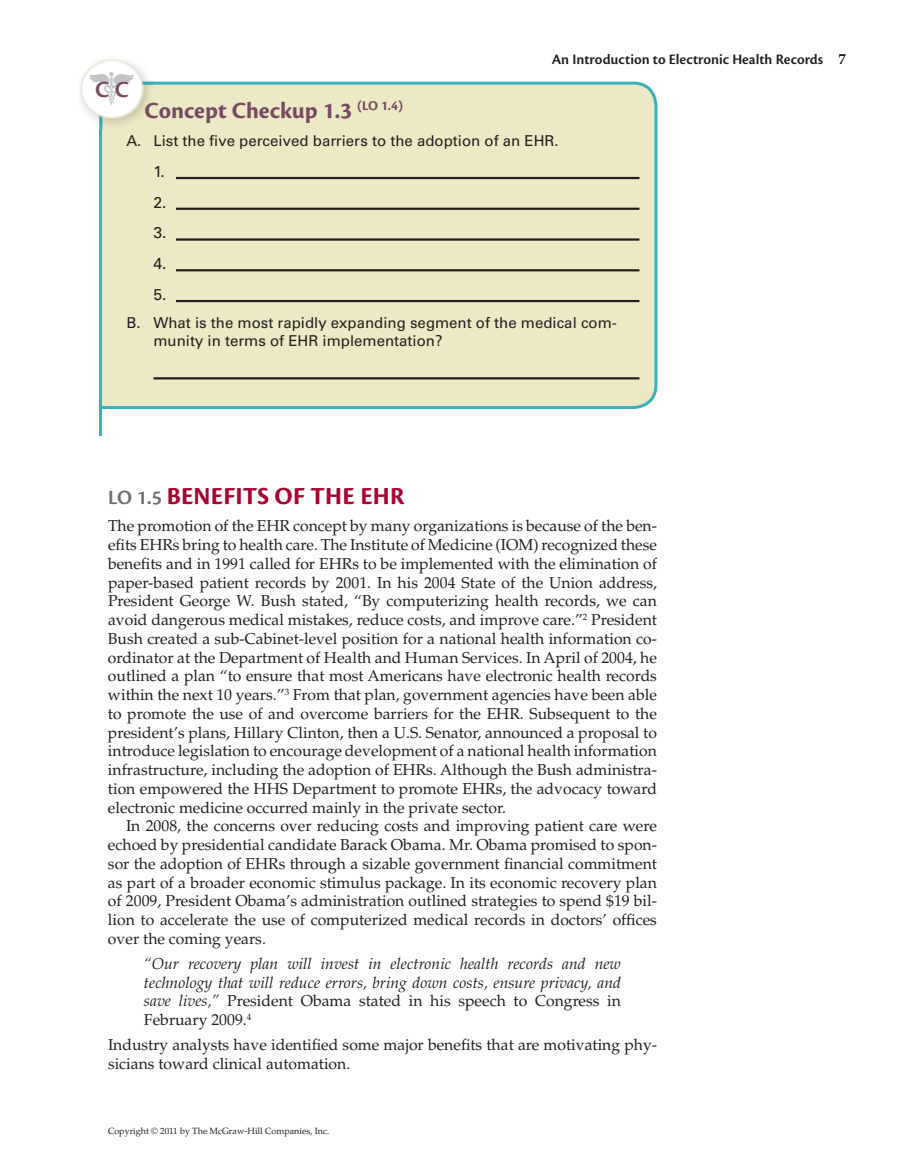
<style>
.page{position:relative;width:918px;height:1175px;background:#fff}
.page>*{position:absolute;margin:0;border:0;box-sizing:border-box;transform-origin:0 0}
.t1{font:700 25.5px "Cronos Pro";letter-spacing:.005em;color:#a80331}
.t2{font:700 24px "Cronos Pro";color:#764b60}
.t3{font:600 24px "Cronos Pro";color:#764b60}
.t4{font:15.75px/18.8px "Palatino LT Std";color:#231f20;text-align:justify}
.t5{font:italic 15.75px/18.8px "Palatino LT Std";color:#231f20;text-align:justify}
.t6{font:15.75px/30.8px "Univers LT Std";color:#231f20;text-align:justify}
.t7{font:15px/18.8px "Univers LT Std";color:#231f20}
.t8{font:600 15px "Cronos Pro";color:#231f20}
.t9{font:9px "Palatino LT Std";color:#231f20}
.s1{font-family:"Palatino LT Std";font-weight:700}
.s2{font-weight:600;font-size:21px;color:#6c6d70}
.s3{font-style:normal}
</style>
<div class="page">
<div style="left:102px;top:82px;width:555px;height:327px;background:#ede9c6"></div>
<hr style="left:99px;top:82px;width:3px;height:354px;background:#38b1bd">
<svg style="left:80px;top:59px;width:74px;height:70px"></svg>
<img style="left:90px;top:72px;width:44px;height:34px">
<hr style="left:176px;top:177px;width:463px;height:2px;background:#231f20">
<hr style="left:176px;top:208px;width:463px;height:2px;background:#231f20">
<hr style="left:176px;top:238px;width:463px;height:3px;background:#231f20">
<hr style="left:176px;top:269px;width:463px;height:2px;background:#231f20">
<hr style="left:176px;top:300px;width:463px;height:2px;background:#231f20">
<hr style="left:153px;top:377px;width:486px;height:2px;background:#231f20">
<h2 class="t3" style="left:95px;top:80px;width:35px">C C</h2>
<p class="t8" style="left:552px;top:54px;width:296px">An Introduction to Electronic Health Records <span class="s1">7</span></p>
<h2 class="t2" style="left:144px;top:102px;width:260px">Concept Checkup 1.3 <sup>(LO</sup> <sup>1.4)</sup></h2>
<p class="t7" style="left:126px;top:132px;width:434px">A. List the five perceived barriers to the adoption of an EHR.</p>
<p class="t6" style="left:153px;top:157px;width:15px">1.<br>2.<br>3.<br>4.<br>5.</p>
<p class="t7" style="left:153px;top:314px;width:465px;text-indent:-27px">B. What is the most rapidly expanding segment of the medical com&shy;munity in terms of EHR implementation?</p>
<h1 class="t1" style="left:108px;top:486px;width:298px"><span class="s2">LO 1.5</span> BENEFITS OF THE EHR</h1>
<p class="t4" style="left:108px;top:518px;width:551px">The promotion of the EHR concept by many organizations is because of the ben&shy;efits EHRs bring to health care. The Institute of Medicine (IOM) recognized these benefits and in 1991 called for EHRs to be implemented with the elimination of paper-based patient records by 2001. In his 2004 State of the Union address, President George W. Bush stated, “By computerizing health records, we can avoid dangerous medical mistakes, reduce costs, and improve care.”<sup>2</sup> President Bush created a sub-Cabinet-level position for a national health information co&shy;ordinator at the Department of Health and Human Services. In April of 2004, he outlined a plan “to ensure that most Americans have electronic health records within the next 10 years.”<sup>3</sup> From that plan, government agencies have been able to promote the use of and overcome barriers for the EHR. Subsequent to the president’s plans, Hillary Clinton, then a U.S. Senator, announced a proposal to introduce legislation to encourage development of a national health information infrastructure, including the adoption of EHRs. Although the Bush administra&shy;tion empowered the HHS Department to promote EHRs, the advocacy toward electronic medicine occurred mainly in the private sector.</p>
<p class="t4" style="left:108px;top:818px;width:551px;text-indent:18px">In 2008, the concerns over reducing costs and improving patient care were echoed by presidential candidate Barack Obama. Mr. Obama promised to spon&shy;sor the adoption of EHRs through a sizable government financial commitment as part of a broader economic stimulus package. In its economic recovery plan of 2009, President Obama’s administration outlined strategies to spend $19 bil&shy;lion to accelerate the use of computerized medical records in doctors’ offices over the coming years.</p>
<p class="t5" style="left:144px;top:955px;width:479px">“Our recovery plan will invest in electronic health records and new technology that will reduce errors, bring down costs, ensure privacy, and save lives,” <span class="s3">President Obama stated in his speech to Congress in February 2009.</span><sup>4</sup></p>
<p class="t4" style="left:108px;top:1036px;width:551px">Industry analysts have identified some major benefits that are motivating phy&shy;sicians toward clinical automation.</p>
<p class="t9" style="left:108px;top:1128px;width:223px">Copyright © 2011 by The McGraw-Hill Companies, Inc.</p>
</div>
